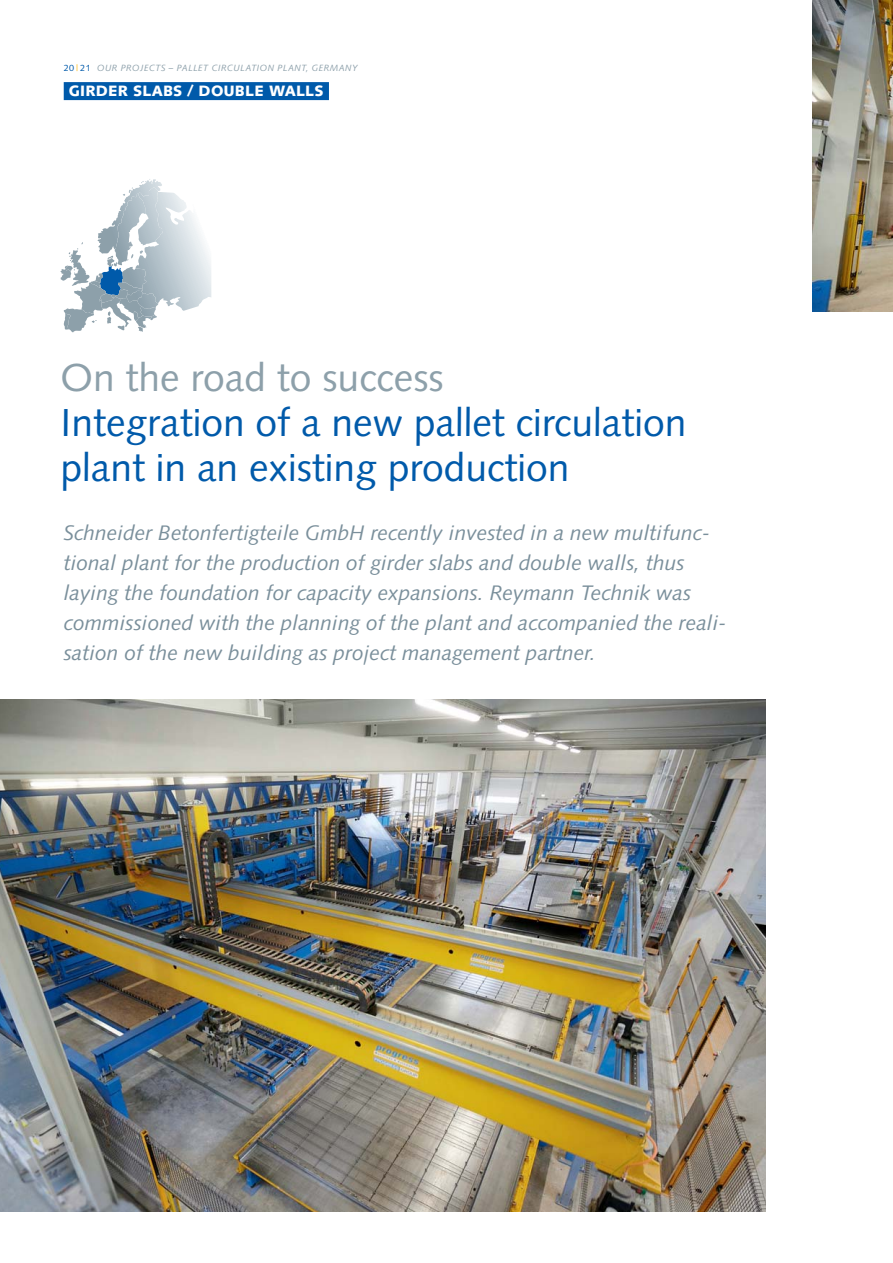
<style>
.page{position:relative;width:893px;height:1263px;background:#fff}
.page>*{position:absolute;margin:0;border:0;box-sizing:border-box;transform-origin:0 0}
.t1{font:39px/45px "Syntax LT Std";color:#005aaa}
.t2{font:39px "Syntax LT Std";color:#8da0aa}
.t3{font:italic 21px/30px "Syntax LT Std";color:#7a8f9b}
.t4{font:900 15px "Syntax LT Std";letter-spacing:.01em;color:#fff}
.t5{font:italic 9px "Syntax LT Std";letter-spacing:.05em;color:#8da0aa}
.s1{font-style:normal;color:#005aaa}
.s2{font-style:normal;color:#fdb813}
</style>
<div class="page">
<img style="left:813px;top:0;width:80px;height:312px">
<svg style="left:60px;top:179px;width:151px;height:153px"></svg>
<img style="left:0;top:700px;width:765px;height:512px">
<div style="left:64px;top:82px;width:265px;height:18px;background:#005aaa"></div>
<p class="t5" style="left:64px;top:64px;width:295px"><span class="s1">20</span> <span class="s2">|</span> <span class="s1">21</span> OUR PROJECTS – PALLET CIRCULATION PLANT, GERMANY</p>
<p class="t4" style="left:69px;top:82px;width:257px">GIRDER SLABS / DOUBLE WALLS</p>
<h1 class="t2" style="left:61px;top:360px;width:385px">On the road to success</h1>
<h1 class="t1" style="left:61px;top:403px;width:627px">Integration of a new pallet circulation plant in an existing production</h1>
<p class="t3" style="left:64px;top:519px;width:664px">Schneider Betonfertigteile GmbH recently invested in a new multifunc&shy;tional plant for the production of girder slabs and double walls, thus laying the foundation for capacity expansions. Reymann Technik was commissioned with the planning of the plant and accompanied the reali&shy;sation of the new building as project management partner.</p>
</div>
